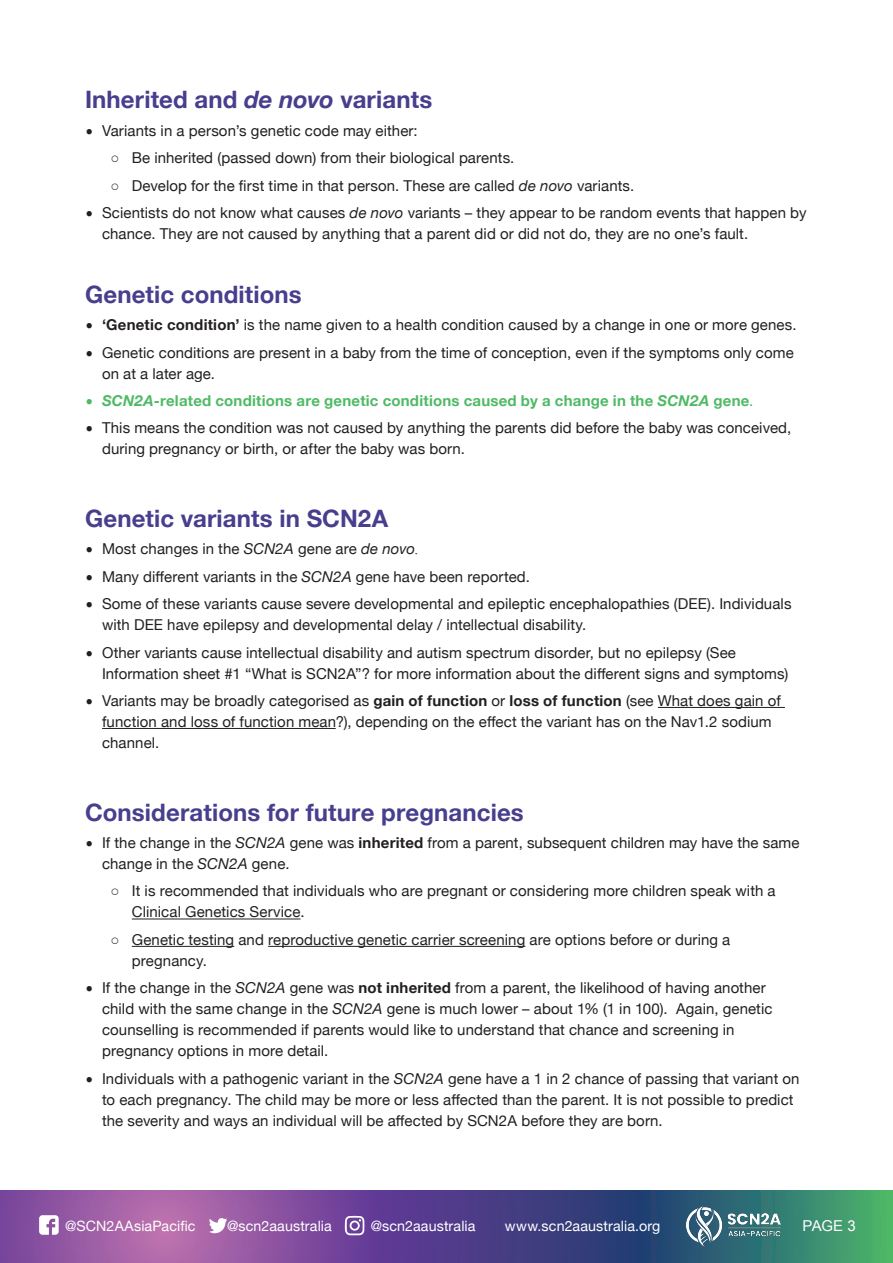
<style>
.page{position:relative;width:893px;height:1263px;background:#fff}
.page>*{position:absolute;margin:0;border:0;box-sizing:border-box;transform-origin:0 0}
.Body{font:700 24px "Helvetica Neue";letter-spacing:.005em;color:#473f8e}
.t1{font:15px/21px "Helvetica Neue";letter-spacing:.005em;color:#231f20}
.t2{font:700 15px "Helvetica Neue";letter-spacing:.015em;color:#4fba65}
.t3{font:15px "Arial";color:#fff}
.t4{font:14.25px "Helvetica Neue";letter-spacing:.01em;color:#fff}
.s1{font-style:italic}
.s2{font-family:"Arial"}
.s3{font-weight:700}
.s4{font-weight:400}
.s5{font-family:"Times New Roman"}
</style>
<div class="page">
<svg style="left:0;top:1191px;width:893px;height:72px;background:#63578c"></svg>
<img style="left:683px;top:1206px;width:102px;height:40px">
<svg style="left:39px;top:1215px;width:20px;height:20px"></svg>
<svg style="left:209px;top:1217px;width:18px;height:17px"></svg>
<svg style="left:345px;top:1216px;width:19px;height:19px"></svg>
<hr style="left:658px;top:707px;width:127px;height:1px;background:#231f20">
<hr style="left:102px;top:728px;width:234px;height:1px;background:#231f20">
<hr style="left:132px;top:919px;width:168px;height:1px;background:#231f20">
<hr style="left:132px;top:946px;width:102px;height:1px;background:#231f20">
<hr style="left:268px;top:946px;width:257px;height:1px;background:#231f20">
<p class="Body" style="left:85px;top:81px;width:349px">Inherited and <span class="s1">de novo</span> variants</p>
<p class="t1" style="left:85px;top:121px;width:334px">࡟ Variants in a person’s genetic code may either:</p>
<p class="t1" style="left:111px;top:148px;width:405px"><span class="s2">○</span> Be inherited (passed down) from their biological parents.</p>
<p class="t1" style="left:111px;top:176px;width:525px"><span class="s2">○</span> Develop for the first time in that person. These are called <span class="s1">de novo</span> variants.</p>
<p class="t1" style="left:102px;top:203px;width:706px;text-indent:-17px">࡟ Scientists do not know what causes <span class="s1">de novo</span> variants – they appear to be random events that happen by chance. They are not caused by anything that a parent did or did not do, they are no one’s fault.</p>
<p class="Body" style="left:85px;top:275px;width:218px">Genetic conditions</p>
<p class="t1" style="left:85px;top:315px;width:713px">࡟ <span class="s3">’Genetic condition’</span> is the name given to a health condition caused by a change in one or more genes.</p>
<p class="t1" style="left:102px;top:342px;width:693px;text-indent:-17px">࡟ Genetic conditions are present in a baby from the time of conception, even if the symptoms only come on at a later age.</p>
<p class="t2" style="left:85px;top:389px;width:670px"><span class="s4">࡟</span> <span class="s1">SCN2A</span>-related conditions are genetic conditions caused by a change in the <span class="s1">SCN2A</span> gene<span class="s4">.</span></p>
<p class="t1" style="left:102px;top:418px;width:691px;text-indent:-17px">࡟ This means the condition was not caused by anything the parents did before the baby was conceived, during pregnancy or birth, or after the baby was born.</p>
<p class="Body" style="left:85px;top:500px;width:305px">Genetic variants in SCN2A</p>
<p class="t1" style="left:85px;top:539px;width:335px">࡟ Most changes in the <span class="s1">SCN2A</span> gene are <span class="s1">de novo</span><span class="s5">.</span></p>
<p class="t1" style="left:85px;top:567px;width:446px">࡟ Many different variants in the <span class="s1">SCN2A</span> gene have been reported.</p>
<p class="t1" style="left:102px;top:594px;width:691px;text-indent:-17px">࡟ Some of these variants cause severe developmental and epileptic encephalopathies (DEE). Individuals with DEE have epilepsy and developmental delay / intellectual disability.</p>
<p class="t1" style="left:102px;top:643px;width:688px;text-indent:-17px">࡟ Other variants cause intellectual disability and autism spectrum disorder, but no epilepsy (See<br>Information sheet #1 “What is SCN2A”? for more information about the different signs and symptoms)</p>
<p class="t1" style="left:102px;top:691px;width:680px;text-indent:-17px">࡟ Variants may be broadly categorised as <span class="s3">gain of function</span> or <span class="s3">loss of function</span> (see What does gain of function and loss of function mean?), depending on the effect the variant has on the Nav1.2 sodium channel.</p>
<p class="Body" style="left:85px;top:793px;width:440px">Considerations for future pregnancies</p>
<p class="t1" style="left:102px;top:833px;width:699px;text-indent:-17px">࡟ If the change in the <span class="s1">SCN2A</span> gene was <span class="s3">inherited</span> from a parent, subsequent children may have the same change in the <span class="s1">SCN2A</span> gene.</p>
<p class="t1" style="left:132px;top:881px;width:645px;text-indent:-21px"><span class="s2">○</span> It is recommended that individuals who are pregnant or considering more children speak with a<br>Clinical Genetics Service.</p>
<p class="t1" style="left:132px;top:930px;width:600px;text-indent:-21px"><span class="s2">○</span> Genetic testing and reproductive genetic carrier screening are options before or during a pregnancy.</p>
<p class="t1" style="left:102px;top:978px;width:672px;text-indent:-17px">࡟ If the change in the <span class="s1">SCN2A</span> gene was <span class="s3">not inherited</span> from a parent, the likelihood of having another child with the same change in the <span class="s1">SCN2A</span> gene is much lower – about 1% (1 in 100). Again, genetic counselling is recommended if parents would like to understand that chance and screening in pregnancy options in more detail.</p>
<p class="t1" style="left:102px;top:1069px;width:699px;text-indent:-17px">࡟ Individuals with a pathogenic variant in the <span class="s1">SCN2A</span> gene have a 1 in 2 chance of passing that variant on to each pregnancy. The child may be more or less affected than the parent. It is not possible to predict the severity and ways an individual will be affected by SCN2A before they are born.</p>
<p class="t4" style="left:65px;top:1216px;width:132px">@SCN2AAsiaPacific</p>
<p class="t4" style="left:227px;top:1216px;width:106px">@scn2aaustralia</p>
<p class="t4" style="left:371px;top:1216px;width:106px">@scn2aaustralia</p>
<p class="t4" style="left:505px;top:1216px;width:157px">www.scn2aaustralia.org</p>
<p class="t3" style="left:802px;top:1216px;width:55px">PAGE 3</p>
</div>
